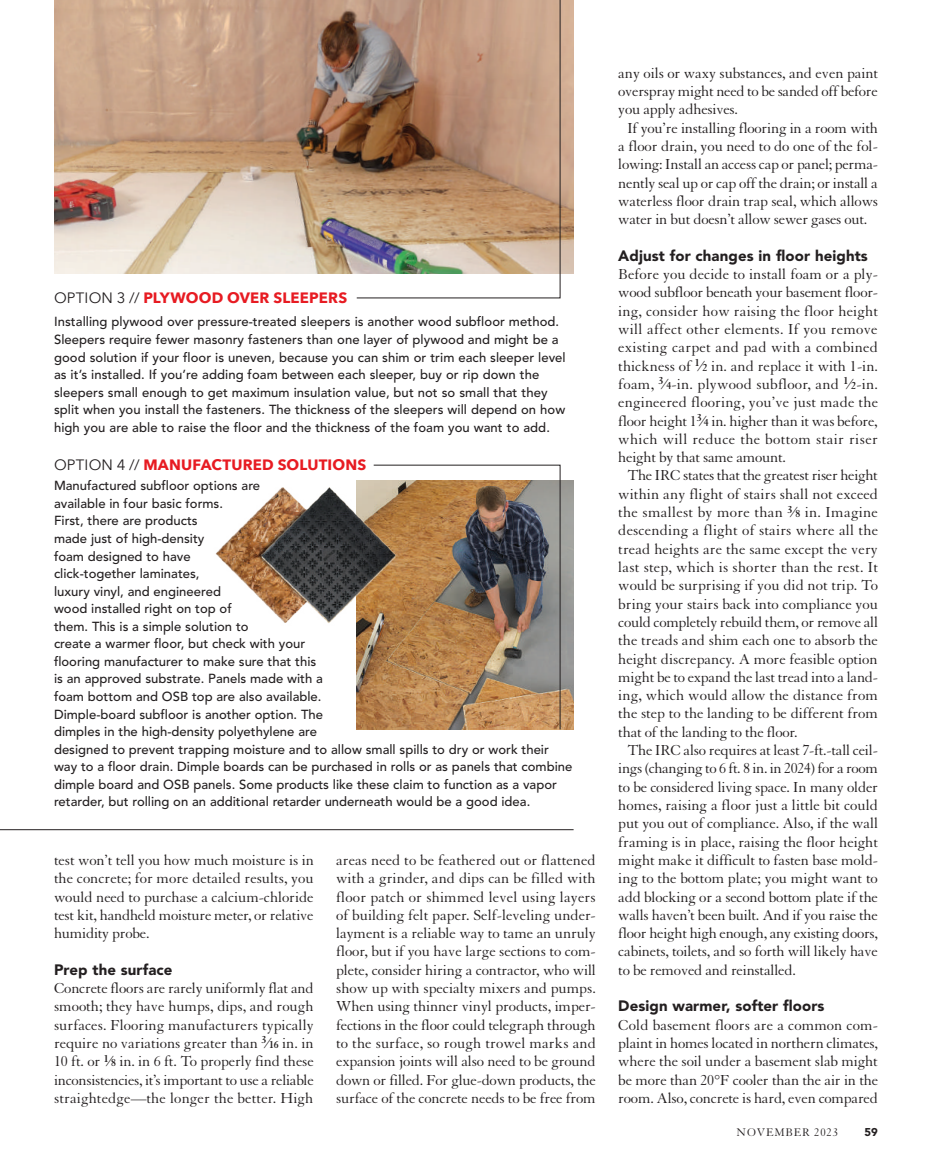
<style>
.page{position:relative;width:932px;height:1175px;background:#fff}
.page>*{position:absolute;margin:0;border:0;box-sizing:border-box;transform-origin:0 0}
.t1{font:15.75px/18.3px "Granjon LT Std";letter-spacing:-.01em;color:#231f20;text-align:justify}
.t2{font:15.75px "Granjon LT Std";letter-spacing:.015em;color:#231f20}
.t3{font:15.75px "Granjon LT Std";letter-spacing:.01em;color:#231f20}
.t4{font:15.75px "Granjon LT Std";letter-spacing:.025em;color:#231f20}
.t5{font:900 15px "Avenir LT Std";letter-spacing:.005em;color:#231f20}
.t6{font:700 15px "Avenir Next";letter-spacing:.01em;color:#e71b22}
.t7{font:500 13.05px/17.5px "Avenir LT Std";color:#231f20}
.t8{font:12px "Granjon LT Std";letter-spacing:.07em;color:#231f20}
.t9{font:900 11.25px "Avenir LT Std";color:#231f20}
.s1{font-weight:400;color:#231f20}
.s2{font-weight:700}
.s3{font-weight:700;font-size:10.95px}
</style>
<div class="page">
<img style="left:54px;top:0;width:519px;height:273px">
<img style="left:357px;top:480px;width:216px;height:249px">
<img style="left:215px;top:480px;width:158px;height:152px">
<img style="left:356px;top:0;width:204px;height:298px">
<img style="left:373px;top:465px;width:187px;height:264px">
<hr style="left:0;top:829px;width:573px;height:1px;background:#231f20">
<p class="t6" style="left:54px;top:285px;width:295px"><span class="s1">OPTION 3 //</span> PLYWOOD OVER SLEEPERS</p>
<p class="t7" style="left:54px;top:313px;width:513px">Installing plywood over pressure-treated sleepers is another wood subfloor method.<br>Sleepers require fewer masonry fasteners than one layer of plywood and might be a good solution if your floor is uneven, because you can shim or trim each sleeper level as it’s installed. If you’re adding foam between each sleeper, buy or rip down the sleepers small enough to get maximum insulation value, but not so small that they split when you install the fasteners. The thickness of the sleepers will depend on how high you are able to raise the floor and the thickness of the foam you want to add.</p>
<p class="t6" style="left:54px;top:452px;width:314px"><span class="s1">OPTION 4 //</span> MANUFACTURED SOLUTIONS</p>
<p class="t7" style="left:54px;top:477px;width:520px">Manufactured subfloor options are<br>available in four basic forms.<br>First, there are products<br>made just of high-density<br>foam designed to have<br>click-together laminates,<br>luxury vinyl, and engineered<br>wood installed right on top of<br>them. This is a simple solution to<br>create a warmer floor, but check with your<br>flooring manufacturer to make sure that this<br>is an approved substrate. Panels made with a<br>foam bottom and OSB top are also available.<br>Dimple-board subfloor is another option. The<br>dimples in the high-density polyethylene are<br>designed to prevent trapping moisture and to allow small spills to dry or work their way to a floor drain. Dimple boards can be purchased in rolls or as panels that combine dimple board and OSB panels. Some products like these claim to function as a vapor retarder, but rolling on an additional retarder underneath would be a good idea.</p>
<p class="t1" style="left:54px;top:851px;width:261px">test won’t tell you how much moisture is in the concrete; for more detailed results, you would need to purchase a calcium-chloride test kit, handheld moisture meter, or relative humidity probe.</p>
<p class="t5" style="left:54px;top:960px;width:120px">Prep the surface</p>
<p class="t1" style="left:54px;top:979px;width:261px">Concrete floors are rarely uniformly flat and smooth; they have humps, dips, and rough surfaces. Flooring manufacturers typically require no variations greater than <sup>3</sup><span class="s2">⁄</span><span class="s3">16</span> in. in 10 ft. or <sup>1</sup><span class="s2">⁄</span><span class="s3">8</span> in. in 6 ft. To properly find these inconsistencies, it’s important to use a reliable straightedge—the longer the better. High</p>
<p class="t1" style="left:336px;top:851px;width:261px">areas need to be feathered out or flattened with a grinder, and dips can be filled with floor patch or shimmed level using layers of building felt paper. Self-leveling under&shy;layment is a reliable way to tame an unruly floor, but if you have large sections to com&shy;plete, consider hiring a contractor, who will show up with specialty mixers and pumps.<br>When using thinner vinyl products, imper&shy;fections in the floor could telegraph through to the surface, so rough trowel marks and expansion joints will also need to be ground down or filled. For glue-down products, the surface of the concrete needs to be free from</p>
<p class="t1" style="left:618px;top:64px;width:261px">any oils or waxy substances, and even paint</p>
<p class="t1" style="left:618px;top:82px;width:261px">overspray might need to be sanded off before</p>
<p class="t1" style="left:618px;top:101px;width:121px">you apply adhesives.</p>
<p class="t1" style="left:627px;top:119px;width:252px">If you’re installing flooring in a room with</p>
<p class="t1" style="left:618px;top:137px;width:261px">a floor drain, you need to do one of the fol-</p>
<p class="t1" style="left:618px;top:155px;width:261px">lowing: Install an access cap or panel; perma-</p>
<p class="t1" style="left:618px;top:174px;width:261px">nently seal up or cap off the drain; or install a</p>
<p class="t1" style="left:618px;top:192px;width:261px">waterless floor drain trap seal, which allows</p>
<p class="t1" style="left:618px;top:210px;width:250px">water in but doesn’t allow sewer gases out.</p>
<p class="t5" style="left:618px;top:246px;width:251px">Adjust for changes in floor heights</p>
<p class="t1" style="left:618px;top:265px;width:261px">Before you decide to install foam or a ply-</p>
<p class="t1" style="left:618px;top:284px;width:261px">wood subfloor beneath your basement floor-</p>
<p class="t3" style="left:618px;top:302px;width:261px">ing, consider how raising the floor height</p>
<p class="t2" style="left:618px;top:321px;width:261px">will affect other elements. If you remove</p>
<p class="t2" style="left:618px;top:339px;width:261px">existing carpet and pad with a combined</p>
<p class="t1" style="left:618px;top:357px;width:261px">thickness of <sup>1</sup><span class="s2">⁄</span><span class="s3">2</span> in. and replace it with 1-in.</p>
<p class="t2" style="left:618px;top:375px;width:261px">foam, <sup>3</sup><span class="s2">⁄</span><span class="s3">4</span>-in. plywood subfloor, and <sup>1</sup><span class="s2">⁄</span><span class="s3">2</span>-in.</p>
<p class="t1" style="left:618px;top:393px;width:261px">engineered flooring, you’ve just made the</p>
<p class="t1" style="left:618px;top:412px;width:261px">floor height 1<sup>3</sup><span class="s2">⁄</span><span class="s3">4</span> in. higher than it was before,</p>
<p class="t4" style="left:618px;top:430px;width:261px">which will reduce the bottom stair riser</p>
<p class="t1" style="left:618px;top:448px;width:169px">height by that same amount.</p>
<p class="t1" style="left:627px;top:467px;width:252px">The IRC states that the greatest riser height</p>
<p class="t1" style="left:618px;top:485px;width:261px">within any flight of stairs shall not exceed</p>
<p class="t2" style="left:618px;top:504px;width:261px">the smallest by more than <sup>3</sup><span class="s2">⁄</span><span class="s3">8</span> in. Imagine</p>
<p class="t3" style="left:618px;top:522px;width:261px">descending a flight of stairs where all the</p>
<p class="t1" style="left:618px;top:540px;width:261px">tread heights are the same except the very</p>
<p class="t3" style="left:618px;top:558px;width:261px">last step, which is shorter than the rest. It</p>
<p class="t1" style="left:618px;top:576px;width:261px">would be surprising if you did not trip. To</p>
<p class="t1" style="left:618px;top:595px;width:261px">bring your stairs back into compliance you</p>
<p class="t1" style="left:618px;top:613px;width:261px">could completely rebuild them, or remove all</p>
<p class="t1" style="left:618px;top:631px;width:261px">the treads and shim each one to absorb the</p>
<p class="t1" style="left:618px;top:650px;width:261px">height discrepancy. A more feasible option</p>
<p class="t1" style="left:618px;top:668px;width:261px">might be to expand the last tread into a land-</p>
<p class="t1" style="left:618px;top:686px;width:261px">ing, which would allow the distance from</p>
<p class="t1" style="left:618px;top:704px;width:261px">the step to the landing to be different from</p>
<p class="t1" style="left:618px;top:723px;width:181px">that of the landing to the floor.</p>
<p class="t1" style="left:627px;top:741px;width:252px">The IRC also requires at least 7-ft.-tall ceil-</p>
<p class="t1" style="left:618px;top:759px;width:261px">ings (changing to 6 ft. 8 in. in 2024) for a room</p>
<p class="t1" style="left:618px;top:778px;width:261px">to be considered living space. In many older</p>
<p class="t1" style="left:618px;top:796px;width:261px">homes, raising a floor just a little bit could</p>
<p class="t1" style="left:618px;top:814px;width:261px">put you out of compliance. Also, if the wall</p>
<p class="t1" style="left:618px;top:833px;width:261px">framing is in place, raising the floor height</p>
<p class="t1" style="left:618px;top:851px;width:261px">might make it difficult to fasten base mold-</p>
<p class="t1" style="left:618px;top:869px;width:261px">ing to the bottom plate; you might want to</p>
<p class="t1" style="left:618px;top:887px;width:261px">add blocking or a second bottom plate if the</p>
<p class="t1" style="left:618px;top:906px;width:261px">walls haven’t been built. And if you raise the</p>
<p class="t1" style="left:618px;top:924px;width:261px">floor height high enough, any existing doors,</p>
<p class="t1" style="left:618px;top:942px;width:261px">cabinets, toilets, and so forth will likely have</p>
<p class="t1" style="left:618px;top:961px;width:179px">to be removed and reinstalled.</p>
<p class="t5" style="left:618px;top:997px;width:208px">Design warmer, softer floors</p>
<p class="t1" style="left:618px;top:1016px;width:261px">Cold basement floors are a common com&shy;plaint in homes located in northern climates, where the soil under a basement slab might be more than 20°F cooler than the air in the room. Also, concrete is hard, even compared</p>
<p class="t8" style="left:736px;top:1126px;width:103px">NOVEMBER 2023</p>
<p class="t9" style="left:864px;top:1125px;width:15px">59</p>
</div>
